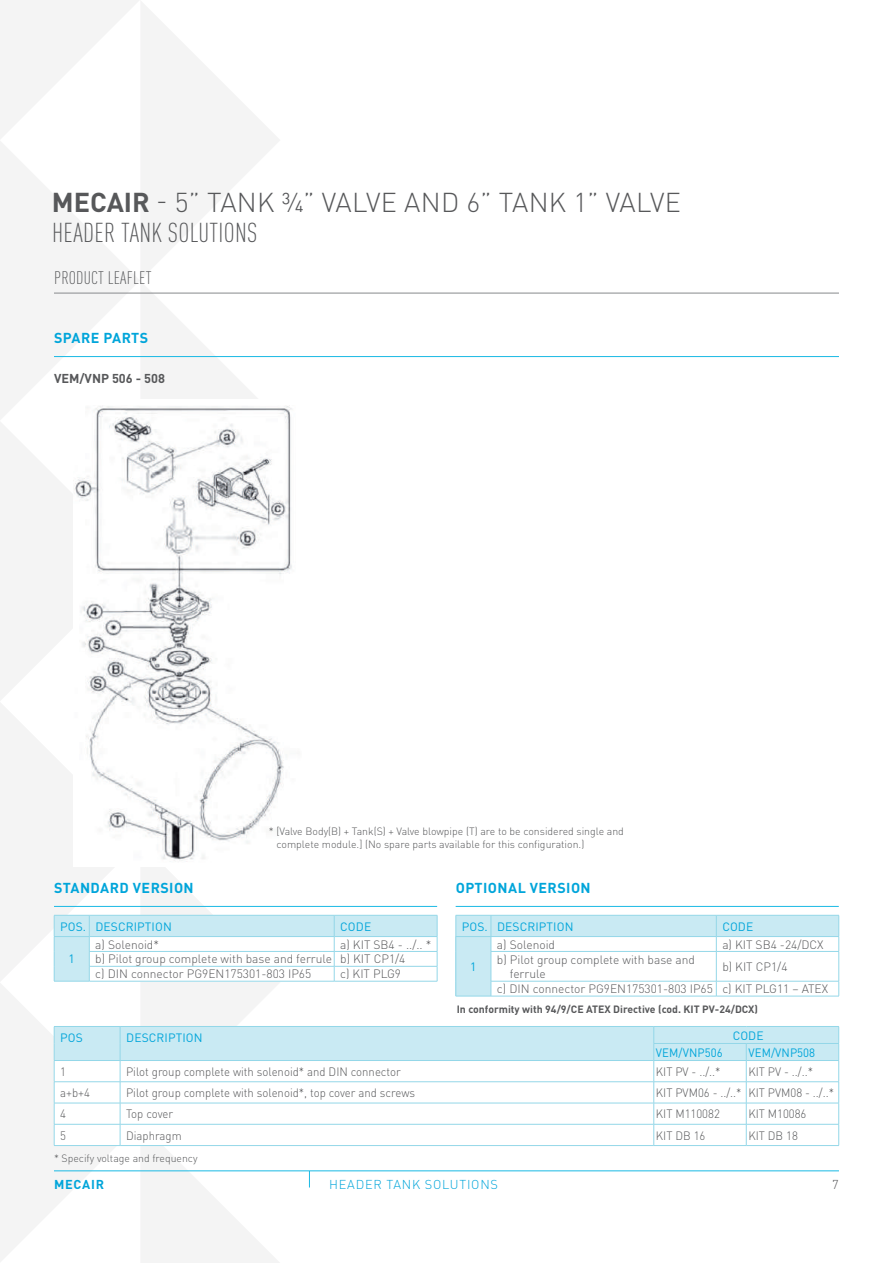
<style>
.page{position:relative;width:893px;height:1263px;background:#fff}
.page>*{position:absolute;margin:0;border:0;box-sizing:border-box;transform-origin:0 0}
.t1{font:300 27px "DIN Pro";letter-spacing:.01em;color:#57585a}
.t2{font:300 condensed 27px "DIN Pro";letter-spacing:.01em;color:#57585a}
.t3{font:300 condensed 18px "DIN Pro";letter-spacing:.01em;color:#57585a}
.t4{font:700 14.25px "DIN Pro";letter-spacing:.03em;color:#00a5da}
.t5{font:300 12.75px "DIN Pro";letter-spacing:.06em;color:#00a5da}
.t6{font:700 12.75px "DIN Pro";color:#57585a}
.t7{font:700 12.75px "DIN Pro";letter-spacing:.06em;color:#00a5da}
.t8{font:300 12.75px "DIN Pro";color:#57585a}
.t9{font:300 12px/14.9px "DIN Pro";color:#57585a}
.t10{font:300 12px "DIN Pro";color:#57585a;scale:.95 1}
.t11{font:12px "DIN Pro";letter-spacing:.01em;color:#00a5da}
.t12{font:12px "DIN Pro";letter-spacing:.01em;color:#00a5da;scale:.95 1}
.t13{font:300 10.5px/12.8px "DIN Pro";color:#57585a}
.t14{font:700 10.5px "DIN Pro";color:#57585a}
.s1{font-weight:700}
</style>
<div class="page">
<svg style="left:0;top:0;width:279px;height:140px;fill:#f4f4f4"></svg>
<svg style="left:0;top:140px;width:281px;height:279px"></svg>
<svg style="left:0;top:422px;width:73px;height:278px;fill:#f4f4f4"></svg>
<svg style="left:0;top:703px;width:281px;height:278px;fill:#f4f4f4"></svg>
<svg style="left:0;top:982px;width:281px;height:281px;fill:#f4f4f4"></svg>
<hr style="left:54px;top:1170px;width:785px;height:1px;background:#19b9e4">
<svg style="left:309px;top:1171px;width:1px;height:16px"></svg>
<hr style="left:54px;top:293px;width:785px;height:1px;background:#87898c">
<hr style="left:54px;top:356px;width:785px;height:1px;background:#19b9e4">
<img style="left:73px;top:400px;width:219px;height:466px">
<hr style="left:54px;top:906px;width:383px;height:1px;background:#19b9e4">
<hr style="left:456px;top:906px;width:383px;height:1px;background:#19b9e4">
<svg style="left:54px;top:915px;width:384px;height:66px"></svg>
<hr style="left:54px;top:981px;width:35px;height:1px;background:#94d7e8">
<hr style="left:89px;top:981px;width:245px;height:1px;background:#94d7e8">
<hr style="left:334px;top:981px;width:103px;height:1px;background:#94d7e8">
<svg style="left:456px;top:915px;width:383px;height:81px"></svg>
<hr style="left:456px;top:996px;width:35px;height:1px;background:#94d7e8">
<hr style="left:491px;top:996px;width:225px;height:1px;background:#94d7e8">
<hr style="left:716px;top:996px;width:123px;height:1px;background:#94d7e8">
<svg style="left:54px;top:1026px;width:785px;height:119px"></svg>
<hr style="left:54px;top:1145px;width:66px;height:1px;background:#94d7e8">
<hr style="left:120px;top:1145px;width:534px;height:1px;background:#94d7e8">
<hr style="left:654px;top:1145px;width:92px;height:1px;background:#94d7e8">
<hr style="left:746px;top:1145px;width:93px;height:1px;background:#94d7e8">
<h1 class="t1" style="left:52px;top:182px;width:631px"><span class="s1">MECAIR</span> - 5” TANK ¾” VALVE AND 6” TANK 1” VALVE</h1>
<h1 class="t2" style="left:52px;top:214px;width:207px">HEADER TANK SOLUTIONS</h1>
<h2 class="t3" style="left:54px;top:265px;width:99px">PRODUCT LEAFLET</h2>
<p class="t4" style="left:54px;top:326px;width:96px">SPARE PARTS</p>
<p class="t6" style="left:54px;top:367px;width:112px">VEM/VNP 506 - 508</p>
<p class="t13" style="left:277px;top:824px;width:349px;text-indent:-8px">* [Valve Body(B) + Tank(S) + Valve blowpipe (T) are to be considered single and complete module.] (No spare parts available for this configuration.)</p>
<p class="t4" style="left:54px;top:876px;width:141px">STANDARD VERSION</p>
<p class="t4" style="left:456px;top:876px;width:137px">OPTIONAL VERSION</p>
<p class="t11" style="left:60px;top:917px;width:113px">POS. DESCRIPTION</p>
<p class="t11" style="left:340px;top:917px;width:32px">CODE</p>
<p class="t11" style="left:69px;top:950px;width:8px">1</p>
<p class="t11" style="left:462px;top:917px;width:113px">POS. DESCRIPTION</p>
<p class="t11" style="left:722px;top:917px;width:32px">CODE</p>
<p class="t11" style="left:470px;top:957px;width:8px">1</p>
<p class="t9" style="left:95px;top:936px;width:65px">a) Solenoid*</p>
<p class="t9" style="left:95px;top:936px;width:338px;text-indent:245px">a) KIT SB4 - ../.. * b) Pilot group complete with base and ferrule b) KIT CP1/4<br>c) DIN connector PG9EN175301-803 IP65</p>
<p class="t9" style="left:497px;top:936px;width:60px">a) Solenoid</p>
<p class="t9" style="left:722px;top:936px;width:103px">a) KIT SB4 -24/DCX</p>
<p class="t9" style="left:510px;top:951px;width:187px;line-height:14.4px;text-indent:-13px">b) Pilot group complete with base and ferrule</p>
<p class="t9" style="left:497px;top:954px;width:333px;line-height:22.4px;text-indent:225px">b) KIT CP1/4<br>c) DIN connector PG9EN175301-803 IP65 c) KIT PLG11 – ATEX</p>
<p class="t14" style="left:457px;top:1001px;width:303px">In conformity with 94/9/CE ATEX Directive (cod. KIT PV-24/DCX)</p>
<p class="t9" style="left:340px;top:965px;width:62px">c) KIT PLG9</p>
<p class="t11" style="left:60px;top:1028px;width:24px">POS</p>
<p class="t11" style="left:126px;top:1028px;width:78px">DESCRIPTION</p>
<p class="t11" style="left:733px;top:1026px;width:32px">CODE</p>
<p class="t12" style="left:656px;top:1043px;width:72px">VEM/VNP506</p>
<p class="t12" style="left:748px;top:1043px;width:72px">VEM/VNP508</p>
<p class="t10" style="left:60px;top:1062px;width:8px">1</p>
<p class="t10" style="left:126px;top:1062px;width:291px">Pilot group complete with solenoid* and DIN connector</p>
<p class="t10" style="left:656px;top:1062px;width:70px">KIT PV - ../..*</p>
<p class="t10" style="left:748px;top:1062px;width:70px">KIT PV - ../..*</p>
<p class="t10" style="left:60px;top:1083px;width:33px">a+b+4</p>
<p class="t10" style="left:126px;top:1083px;width:306px">Pilot group complete with solenoid*, top cover and screws</p>
<p class="t10" style="left:656px;top:1083px;width:189px">KIT PVM06 - ../..* KIT PVM08 - ../..*</p>
<p class="t10" style="left:60px;top:1105px;width:8px">4</p>
<p class="t10" style="left:126px;top:1105px;width:51px">Top cover</p>
<p class="t10" style="left:656px;top:1105px;width:69px">KIT M110082</p>
<p class="t10" style="left:748px;top:1105px;width:63px">KIT M10086</p>
<p class="t10" style="left:60px;top:1126px;width:8px">5</p>
<p class="t10" style="left:126px;top:1126px;width:60px">Diaphragm</p>
<p class="t10" style="left:656px;top:1126px;width:54px">KIT DB 16</p>
<p class="t10" style="left:748px;top:1126px;width:54px">KIT DB 18</p>
<p class="t13" style="left:54px;top:1151px;width:145px">* Specify voltage and frequency</p>
<p class="t7" style="left:54px;top:1174px;width:52px">MECAIR</p>
<p class="t5" style="left:329px;top:1174px;width:170px">HEADER TANK SOLUTIONS</p>
<p class="t8" style="left:832px;top:1174px;width:8px">7</p>
</div>
